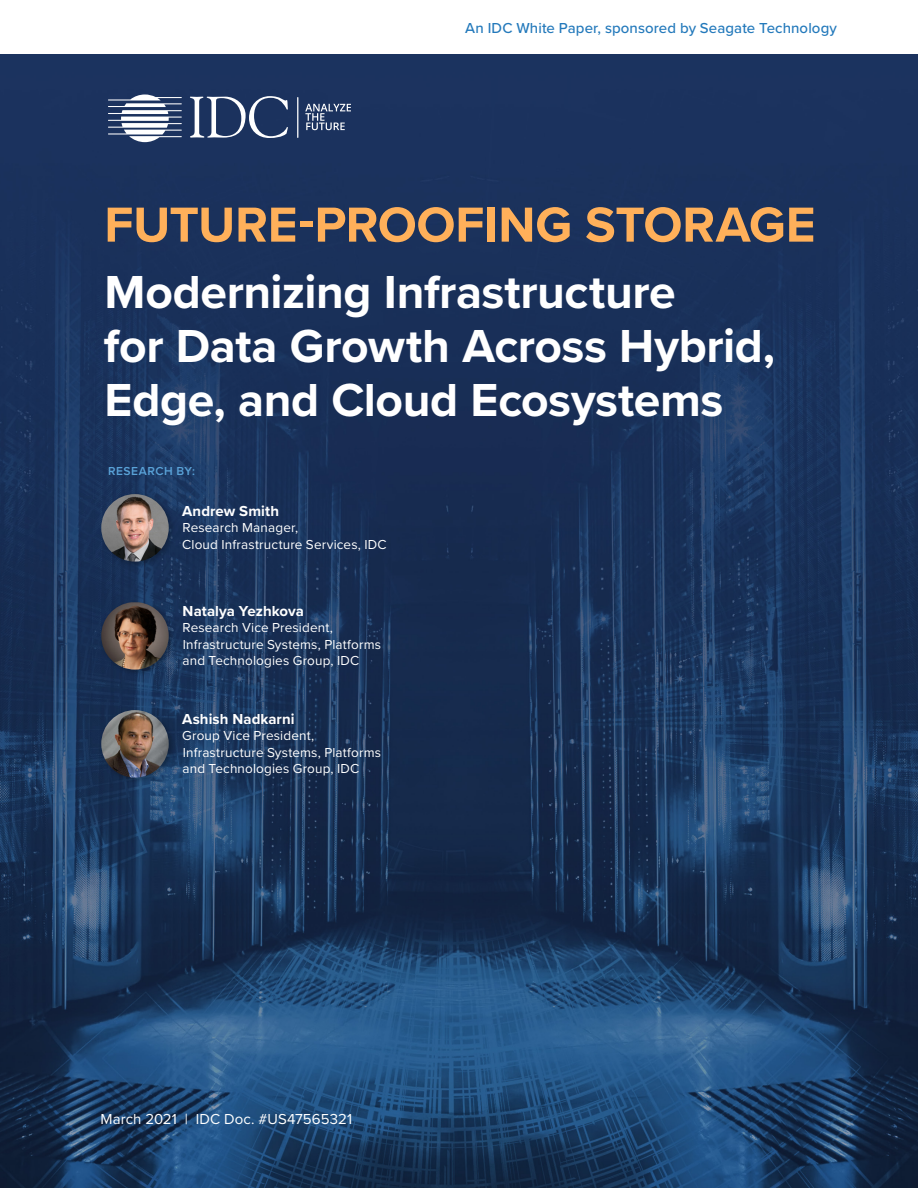
<style>
.page{position:relative;width:918px;height:1188px;background:#fff}
.page>*{position:absolute;margin:0;border:0;box-sizing:border-box;transform-origin:0 0}
.t1{font:700 51px "Proxima Nova";letter-spacing:-.005em;color:#ffb05a}
.t2{font:700 48px/54px "Proxima Nova";letter-spacing:-.01em;color:#fff}
.t3{font:500 15px "Proxima Nova";letter-spacing:.005em;color:#2379bb}
.t4{font:700 15px "Proxima Nova";letter-spacing:.005em;color:#fff}
.t5{font:15px "Proxima Nova";letter-spacing:.005em;color:#fff}
.t6{font:13.5px/16.5px "Proxima Nova";letter-spacing:.01em;color:#fff}
.t7{font:600 12px "Proxima Nova";letter-spacing:.045em;color:#5aa3d9}
</style>
<div class="page">
<img style="left:0;top:54px;width:918px;height:1134px">
<svg style="left:190px;top:96px;width:98px;height:42px"></svg>
<svg style="left:108px;top:94px;width:74px;height:48px"></svg>
<svg style="left:297px;top:97px;width:1px;height:41px"></svg>
<svg style="left:305px;top:104px;width:46px;height:26px"></svg>
<div style="left:99px;top:492px;width:76px;height:76px;background:#000;opacity:.25"></div>
<img style="left:101px;top:494px;width:68px;height:68px;border-radius:34px">
<div style="left:99px;top:708px;width:76px;height:76px;background:#000;opacity:.25"></div>
<img style="left:101px;top:710px;width:68px;height:68px;border-radius:34px">
<div style="left:99px;top:600px;width:76px;height:76px;background:#000;opacity:.25"></div>
<img style="left:101px;top:602px;width:68px;height:68px">
<p class="t3" style="left:465px;top:17px;width:373px">An IDC White Paper, sponsored by Seagate Technology</p>
<h1 class="t1" style="left:104px;top:187px;width:713px">FUTURE-PROOFING STORAGE</h1>
<h2 class="t2" style="left:104px;top:264px;width:673px">Modernizing Infrastructure<br>for Data Growth Across Hybrid,<br>Edge, and Cloud Ecosystems</h2>
<p class="t7" style="left:108px;top:462px;width:88px">RESEARCH BY:</p>
<p class="t4" style="left:182px;top:500px;width:98px">Andrew Smith</p>
<p class="t6" style="left:182px;top:519px;width:206px">Research Manager,<br>Cloud Infrastructure Services, IDC</p>
<p class="t4" style="left:183px;top:599px;width:123px">Natalya Yezhkova</p>
<p class="t6" style="left:182px;top:619px;width:200px">Research Vice President,<br>Infrastructure Systems, Platforms and Technologies Group, IDC</p>
<p class="t4" style="left:182px;top:707px;width:114px">Ashish Nadkarni</p>
<p class="t6" style="left:182px;top:727px;width:200px">Group Vice President,<br>Infrastructure Systems, Platforms and Technologies Group, IDC</p>
<p class="t5" style="left:100px;top:1108px;width:253px">March 2021 | IDC Doc. #US47565321</p>
</div>
